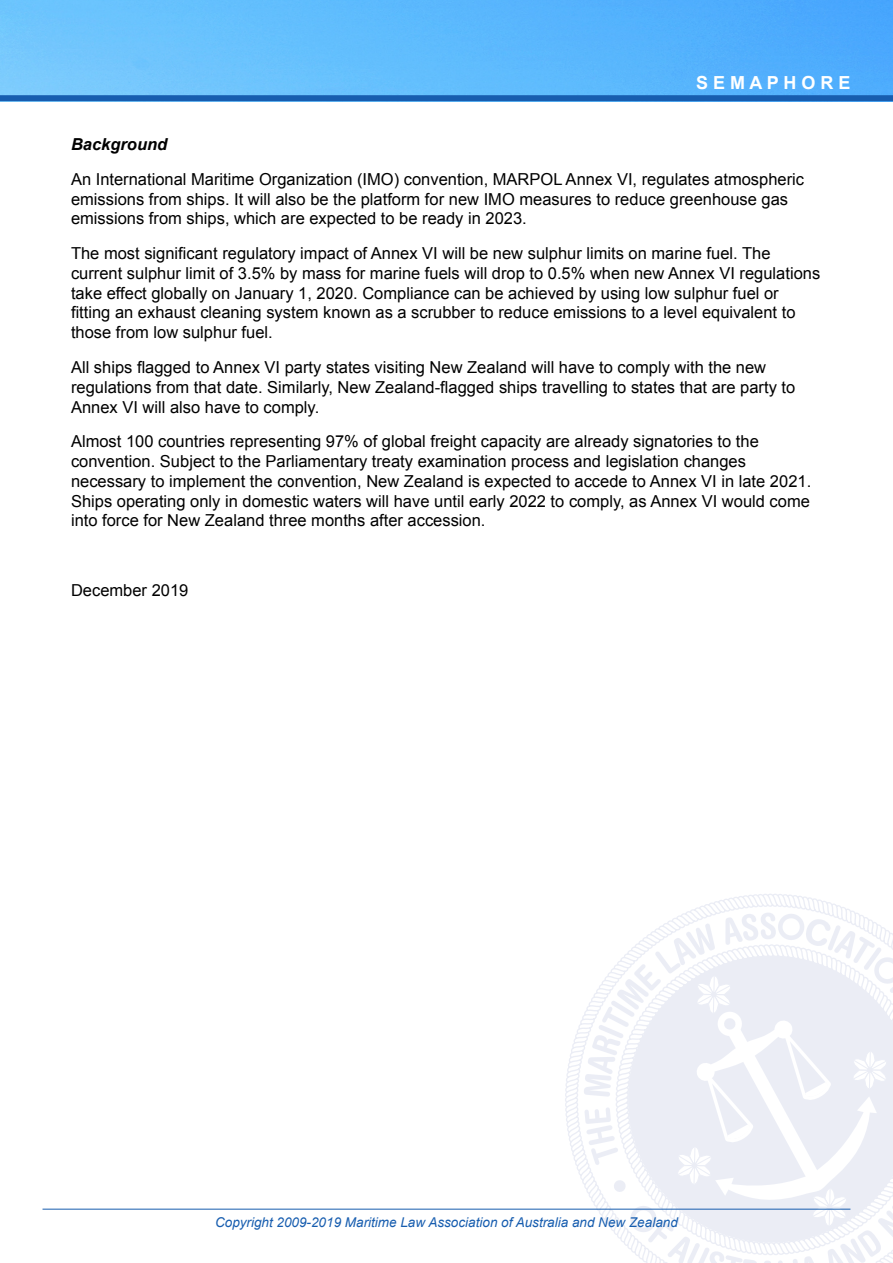
<style>
.page{position:relative;width:893px;height:1263px;background:#fff}
.page>*{position:absolute;margin:0;border:0;box-sizing:border-box;transform-origin:0 0}
.t1{font:700 18px "Arial";color:#fff}
.Body{font:16.5px/19.8px "Arial";color:#000}
.Subhead{font:italic 700 16.5px "Arial";color:#000}
.t2{font:italic 13.5px "Arial";color:#175daf}
</style>
<div class="page">
<svg style="left:564px;top:1015px;width:20px;height:194px"></svg>
<svg style="left:697px;top:894px;width:148px;height:14px"></svg>
<svg style="left:584px;top:912px;width:309px;height:351px"></svg>
<hr style="left:43px;top:1209px;width:807px;height:1px;background:#175daf">
<img style="left:0;top:0;width:893px;height:95px">
<div style="left:0;top:95px;width:893px;height:6px;background:#175daf"></div>
<p class="t1" style="left:696px;top:71px;width:156px">S E M A P H O R E</p>
<p class="Subhead" style="left:71px;top:133px;width:98px">Background</p>
<p class="Body" style="left:71px;top:169px;width:735px">An International Maritime Organization (IMO) convention, MARPOL Annex VI, regulates atmospheric emissions from ships. It will also be the platform for new IMO measures to reduce greenhouse gas emissions from ships, which are expected to be ready in 2023.</p>
<p class="Body" style="left:71px;top:244px;width:751px">The most significant regulatory impact of Annex VI will be new sulphur limits on marine fuel. The current sulphur limit of 3.5% by mass for marine fuels will drop to 0.5% when new Annex VI regulations take effect globally on January 1, 2020. Compliance can be achieved by using low sulphur fuel or fitting an exhaust cleaning system known as a scrubber to reduce emissions to a level equivalent to those from low sulphur fuel.</p>
<p class="Body" style="left:71px;top:357px;width:726px">All ships flagged to Annex VI party states visiting New Zealand will have to comply with the new regulations from that date. Similarly, New Zealand-flagged ships travelling to states that are party to<br>Annex VI will also have to comply.</p>
<p class="Body" style="left:71px;top:432px;width:742px">Almost 100 countries representing 97% of global freight capacity are already signatories to the convention. Subject to the Parliamentary treaty examination process and legislation changes necessary to implement the convention, New Zealand is expected to accede to Annex VI in late 2021.<br>Ships operating only in domestic waters will have until early 2022 to comply, as Annex VI would come into force for New Zealand three months after accession.</p>
<p class="Body" style="left:71px;top:580px;width:119px">December 2019</p>
<p class="t2" style="left:215px;top:1213px;width:464px">Copyright 2009-2019 Maritime Law Association of Australia and New Zealand</p>
</div>
